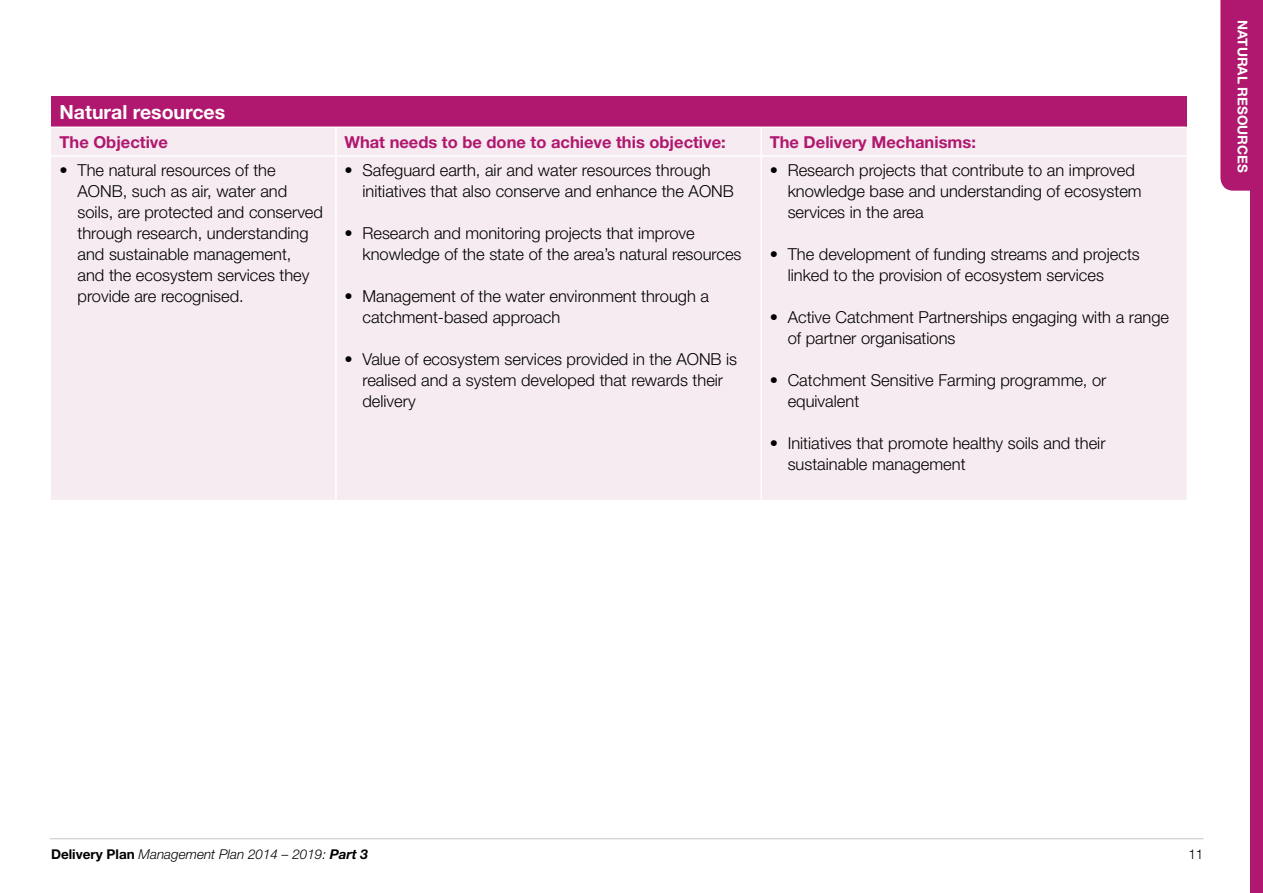
<style>
.page{position:relative;width:1263px;height:893px;background:#fff}
.page>*{position:absolute;margin:0;border:0;box-sizing:border-box;transform-origin:0 0}
.t1{font:700 19.5px "Helvetica Neue LT Std";color:#fff}
.t2{font:300 16.5px/21px "Helvetica Neue LT Std";color:#000}
.t3{font:700 16.5px "Helvetica Neue LT Std";color:#b0176e}
.t4{font:italic 300 13.5px "Helvetica Neue LT Std";color:#000}
.t5{font:700 13.5px "Helvetica Neue LT Std";color:#fff}
.t6{font:300 13.5px "Helvetica Neue LT Std";color:#000}
.s1{font-weight:700;font-style:normal}
.s2{font-weight:700}
</style>
<div class="page">
<hr style="left:50px;top:838px;width:1153px;height:1px;background:#c6c6c6">
<div style="left:1250px;top:132px;width:13px;height:761px;background:#b0176e"></div>
<div style="left:1220px;top:0;width:43px;height:191px;background:#b0176e"></div>
<div style="left:51px;top:96px;width:1135px;height:31px;background:#b0176e"></div>
<div style="left:51px;top:128px;width:1135px;height:372px;background:#f6ebf1"></div>
<hr style="left:335px;top:128px;width:2px;height:27px;background:#fff">
<hr style="left:51px;top:155px;width:285px;height:2px;background:#fff">
<hr style="left:336px;top:155px;width:425px;height:2px;background:#fff">
<hr style="left:335px;top:157px;width:2px;height:343px;background:#fff">
<hr style="left:761px;top:155px;width:425px;height:2px;background:#fff">
<hr style="left:760px;top:128px;width:2px;height:27px;background:#fff">
<hr style="left:760px;top:157px;width:2px;height:343px;background:#fff">
<p class="t1" style="left:60px;top:100px;width:167px">Natural resources</p>
<p class="t3" style="left:60px;top:131px;width:110px">The Objective</p>
<p class="t3" style="left:344px;top:131px;width:383px">What needs to be done to achieve this objective:</p>
<p class="t3" style="left:770px;top:131px;width:208px">The Delivery Mechanisms:</p>
<p class="t2" style="left:78px;top:160px;width:247px;text-indent:-18px">• The natural resources of the<br>AONB, such as air, water and soils, are protected and conserved through research, understanding and sustainable management,<br>and the ecosystem services they provide are recognised.</p>
<p class="t2" style="left:362px;top:160px;width:373px;text-indent:-18px">• Safeguard earth, air and water resources through initiatives that also conserve and enhance the AONB</p>
<p class="t2" style="left:788px;top:160px;width:355px;text-indent:-18px">• Research projects that contribute to an improved knowledge base and understanding of ecosystem services in the area</p>
<p class="t2" style="left:788px;top:244px;width:354px;text-indent:-18px">• The development of funding streams and projects linked to the provision of ecosystem services</p>
<p class="t2" style="left:788px;top:307px;width:383px;text-indent:-18px">• Active Catchment Partnerships engaging with a range of partner organisations</p>
<p class="t2" style="left:788px;top:370px;width:320px;text-indent:-18px">• Catchment Sensitive Farming programme, or equivalent</p>
<p class="t2" style="left:788px;top:433px;width:319px;text-indent:-18px">• Initiatives that promote healthy soils and their sustainable management</p>
<p class="t2" style="left:362px;top:223px;width:381px;text-indent:-18px">• Research and monitoring projects that improve knowledge of the state of the area’s natural resources</p>
<p class="t2" style="left:362px;top:286px;width:348px;text-indent:-18px">• Management of the water environment through a catchment-based approach</p>
<p class="t2" style="left:362px;top:349px;width:376px;text-indent:-18px">• Value of ecosystem services provided in the AONB is realised and a system developed that rewards their delivery</p>
<p class="t5" style="left:1251px;top:20px;width:154px;rotate:90deg">NATURAL RESOURCES</p>
<p class="t4" style="left:51px;top:846px;width:319px"><span class="s1">Delivery Plan</span> Management Plan 2014 – 2019: <span class="s2">Part 3</span></p>
<p class="t6" style="left:1188px;top:846px;width:17px">11</p>
</div>
